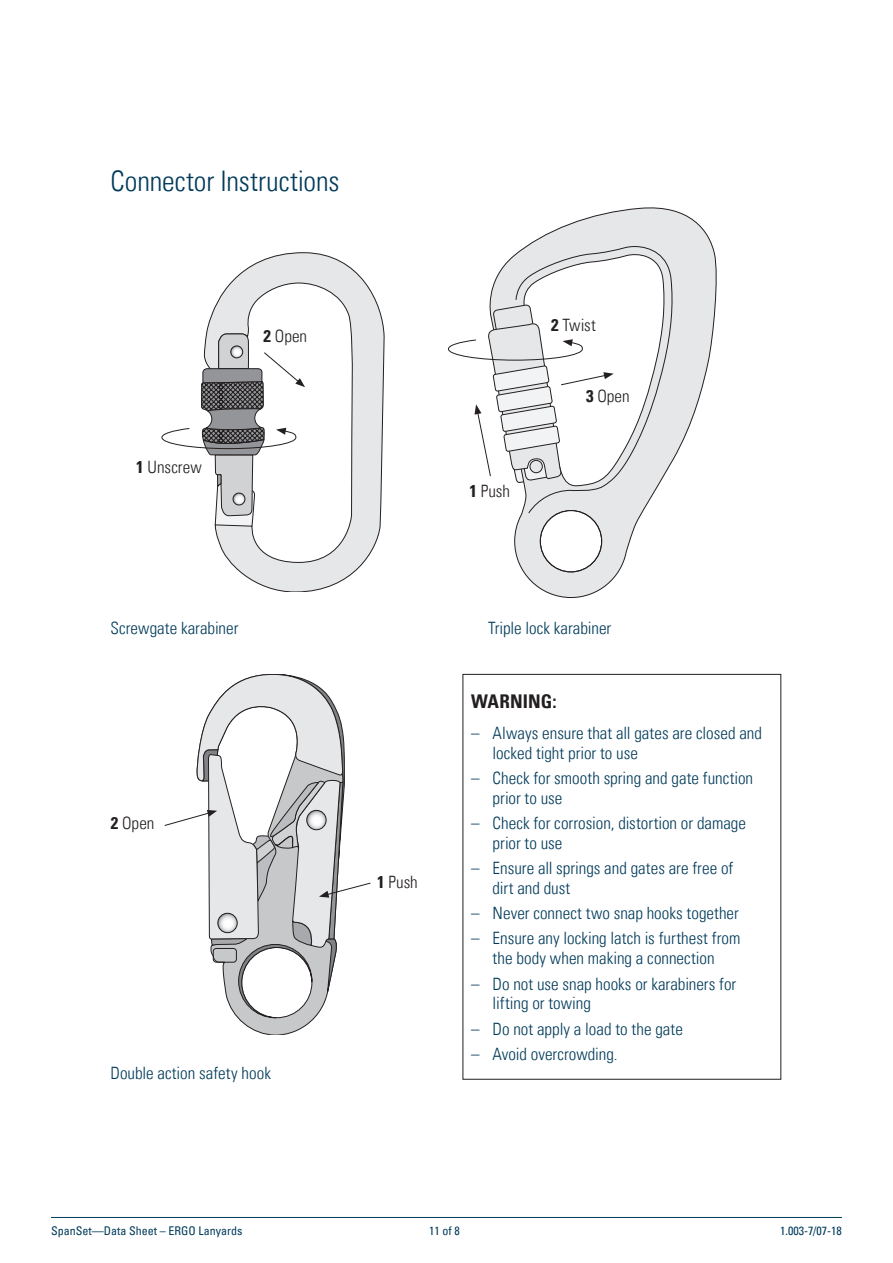
<style>
.page{position:relative;width:893px;height:1263px;background:#fff}
.page>*{position:absolute;margin:0;border:0;box-sizing:border-box;transform-origin:0 0}
.t1{font:300 condensed 28.35px "Univers LT Std";letter-spacing:-.005em;color:#023b5a}
.t2{font:700 condensed 18.9px "Univers";letter-spacing:.005em;color:#231f20}
.t3{font:300 condensed 16.95px/19.8px "Univers LT Std";color:#023b5a}
.t4{font:300 condensed 16.95px "Univers LT Std";color:#231f20}
.t5{font:condensed 12px "Univers";color:#023b5a}
.s1{font-family:"Univers";font-weight:700}
</style>
<div class="page">
<hr style="left:51px;top:1217px;width:791px;height:1px;background:#023b5a">
<svg style="left:489px;top:208px;width:227px;height:389px"></svg>
<svg style="left:503px;top:246px;width:171px;height:326px"></svg>
<svg style="left:206px;top:252px;width:178px;height:340px"></svg>
<svg style="left:161px;top:333px;width:144px;height:218px"></svg>
<svg style="left:448px;top:304px;width:166px;height:184px"></svg>
<svg style="left:164px;top:674px;width:207px;height:358px"></svg>
<h1 class="t1" style="left:111px;top:164px;width:230px">Connector Instructions</h1>
<p class="t4" style="left:136px;top:457px;width:67px"><span class="s1">1</span> Unscrew</p>
<p class="t4" style="left:264px;top:326px;width:45px"><span class="s1">2</span> Open</p>
<p class="t4" style="left:469px;top:480px;width:42px"><span class="s1">1</span> Push</p>
<p class="t4" style="left:551px;top:315px;width:46px"><span class="s1">2</span> Twist</p>
<p class="t4" style="left:586px;top:386px;width:45px"><span class="s1">3</span> Open</p>
<p class="t3" style="left:111px;top:618px;width:129px">Screwgate karabiner</p>
<p class="t3" style="left:488px;top:618px;width:124px">Triple lock karabiner</p>
<p class="t4" style="left:111px;top:813px;width:45px"><span class="s1">2</span> Open</p>
<p class="t3" style="left:111px;top:1063px;width:162px">Double action safety hook</p>
<p class="t4" style="left:377px;top:872px;width:42px"><span class="s1">1</span> Push</p>
<p class="t2" style="left:471px;top:689px;width:87px">WARNING:</p>
<p class="t3" style="left:493px;top:723px;width:271px;text-indent:-21px">– Always ensure that all gates are closed and locked tight prior to use</p>
<p class="t3" style="left:493px;top:768px;width:262px;text-indent:-21px">– Check for smooth spring and gate function prior to use</p>
<p class="t3" style="left:493px;top:813px;width:255px;text-indent:-21px">– Check for corrosion, distortion or damage prior to use</p>
<p class="t3" style="left:493px;top:858px;width:242px;text-indent:-21px">– Ensure all springs and gates are free of dirt and dust</p>
<p class="t3" style="left:471px;top:903px;width:269px">– Never connect two snap hooks together</p>
<p class="t3" style="left:471px;top:928px;width:271px;text-align:center">– Ensure any locking latch is furthest from the body when making a connection</p>
<p class="t3" style="left:493px;top:974px;width:245px;text-indent:-21px">– Do not use snap hooks or karabiners for lifting or towing</p>
<p class="t3" style="left:471px;top:1019px;width:213px">– Do not apply a load to the gate</p>
<p class="t3" style="left:471px;top:1044px;width:148px">– Avoid overcrowding.</p>
<p class="t5" style="left:51px;top:1223px;width:193px">SpanSet—Data Sheet – ERGO Lanyards</p>
<p class="t5" style="left:429px;top:1223px;width:32px">11 of 8</p>
<p class="t5" style="left:780px;top:1223px;width:63px">1.003-7/07-18</p>
</div>
